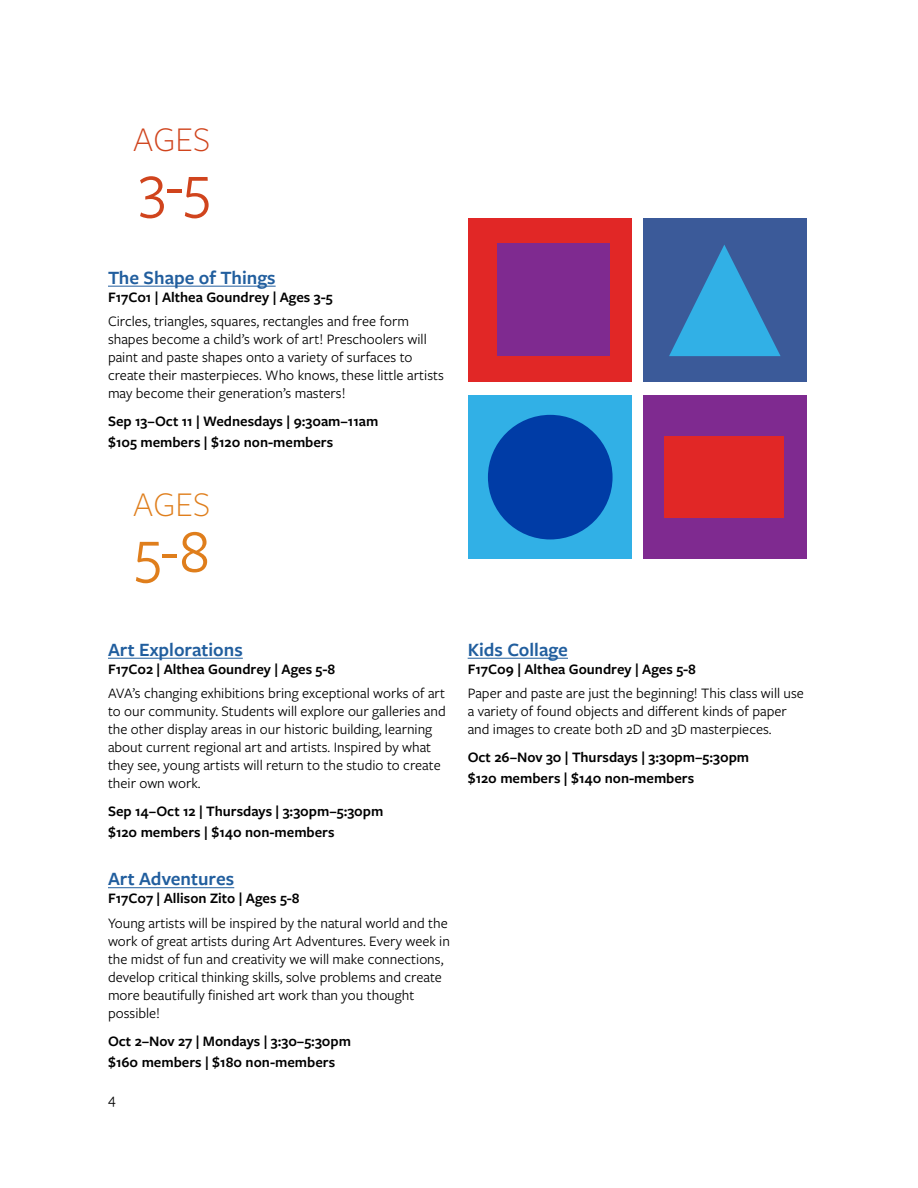
<style>
.page{position:relative;width:918px;height:1188px;background:#fff}
.page>*{position:absolute;margin:0;border:0;box-sizing:border-box;transform-origin:0 0}
.t1{font:63px "Freight Sans Pro";color:#d0441d}
.t2{font:63px "Freight Sans Pro";color:#df7e1c}
.t3{font:300 36px "Freight Sans Pro";color:#d0441d}
.t4{font:300 36px "Freight Sans Pro";color:#df7e1c}
.t5{font:600 19.5px "Freight Sans Pro";color:#215e9e}
.t6{font:15px/18px "Freight Sans Pro";color:#000}
.t7{font:600 15px/21px "Freight Sans Pro";color:#000}
</style>
<div class="page">
<hr style="left:108px;top:286px;width:168px;height:1px;background:#215e9e">
<div style="left:468px;top:218px;width:164px;height:164px;background:#e12726"></div>
<div style="left:468px;top:395px;width:164px;height:164px;background:#31b0e6"></div>
<div style="left:643px;top:395px;width:164px;height:164px;background:#7f2a90"></div>
<div style="left:488px;top:415px;width:125px;height:124px;background:#003ca6;border-radius:50%"></div>
<div style="left:664px;top:436px;width:120px;height:82px;background:#e12726"></div>
<div style="left:643px;top:218px;width:164px;height:164px;background:#3b5a99"></div>
<svg style="left:669px;top:245px;width:112px;height:111px"></svg>
<div style="left:497px;top:244px;width:112px;height:112px;background:#7f2a90"></div>
<hr style="left:108px;top:658px;width:135px;height:1px;background:#215e9e">
<hr style="left:108px;top:887px;width:126px;height:1px;background:#215e9e">
<hr style="left:468px;top:658px;width:100px;height:1px;background:#215e9e">
<h2 class="t3" style="left:133px;top:116px;width:79px">AGES</h2>
<h1 class="t1" style="left:139px;top:144px;width:73px">3-5</h1>
<h3 class="t5" style="left:108px;top:264px;width:169px">The Shape of Things</h3>
<p class="t7" style="left:108px;top:286px;width:226px">F17C01 | Althea Goundrey | Ages 3-5</p>
<p class="t6" style="left:108px;top:312px;width:337px">Circles, triangles, squares, rectangles and free form shapes become a child’s work of art! Preschoolers will paint and paste shapes onto a variety of surfaces to create their masterpieces. Who knows, these little artists may become their generation’s masters!</p>
<p class="t7" style="left:108px;top:410px;width:272px">Sep 13–Oct 11 | Wednesdays | 9:30am–11am $105 members | $120 non-members</p>
<h2 class="t4" style="left:133px;top:481px;width:79px">AGES</h2>
<h1 class="t2" style="left:135px;top:509px;width:77px">5-8</h1>
<h3 class="t5" style="left:108px;top:636px;width:136px">Art Explorations</h3>
<p class="t7" style="left:108px;top:658px;width:229px">F17C02 | Althea Goundrey | Ages 5-8</p>
<p class="t6" style="left:108px;top:684px;width:339px">AVA’s changing exhibitions bring exceptional works of art to our community. Students will explore our galleries and the other display areas in our historic building, learning about current regional art and artists. Inspired by what they see, young artists will return to the studio to create their own work.</p>
<p class="t7" style="left:108px;top:800px;width:277px">Sep 14–Oct 12 | Thursdays | 3:30pm–5:30pm $120 members | $140 non-members</p>
<h3 class="t5" style="left:108px;top:866px;width:128px">Art Adventures</h3>
<p class="t7" style="left:108px;top:887px;width:193px">F17C07 | Allison Zito | Ages 5-8</p>
<p class="t6" style="left:108px;top:913px;width:344px">Young artists will be inspired by the natural world and the work of great artists during Art Adventures. Every week in the midst of fun and creativity we will make connections, develop critical thinking skills, solve problems and create more beautifully finished art work than you thought possible!</p>
<p class="t7" style="left:108px;top:1030px;width:245px">Oct 2–Nov 27 | Mondays | 3:30–5:30pm $160 members | $180 non-members</p>
<p class="t6" style="left:108px;top:1089px;width:9px">4</p>
<h3 class="t5" style="left:468px;top:636px;width:102px">Kids Collage</h3>
<p class="t7" style="left:468px;top:658px;width:230px">F17C09 | Althea Goundrey | Ages 5-8</p>
<p class="t6" style="left:468px;top:684px;width:338px">Paper and paste are just the beginning! This class will use a variety of found objects and different kinds of paper and images to create both 2D and 3D masterpieces.</p>
<p class="t7" style="left:468px;top:746px;width:283px">Oct 26–Nov 30 | Thursdays | 3:30pm–5:30pm $120 members | $140 non-members</p>
</div>
